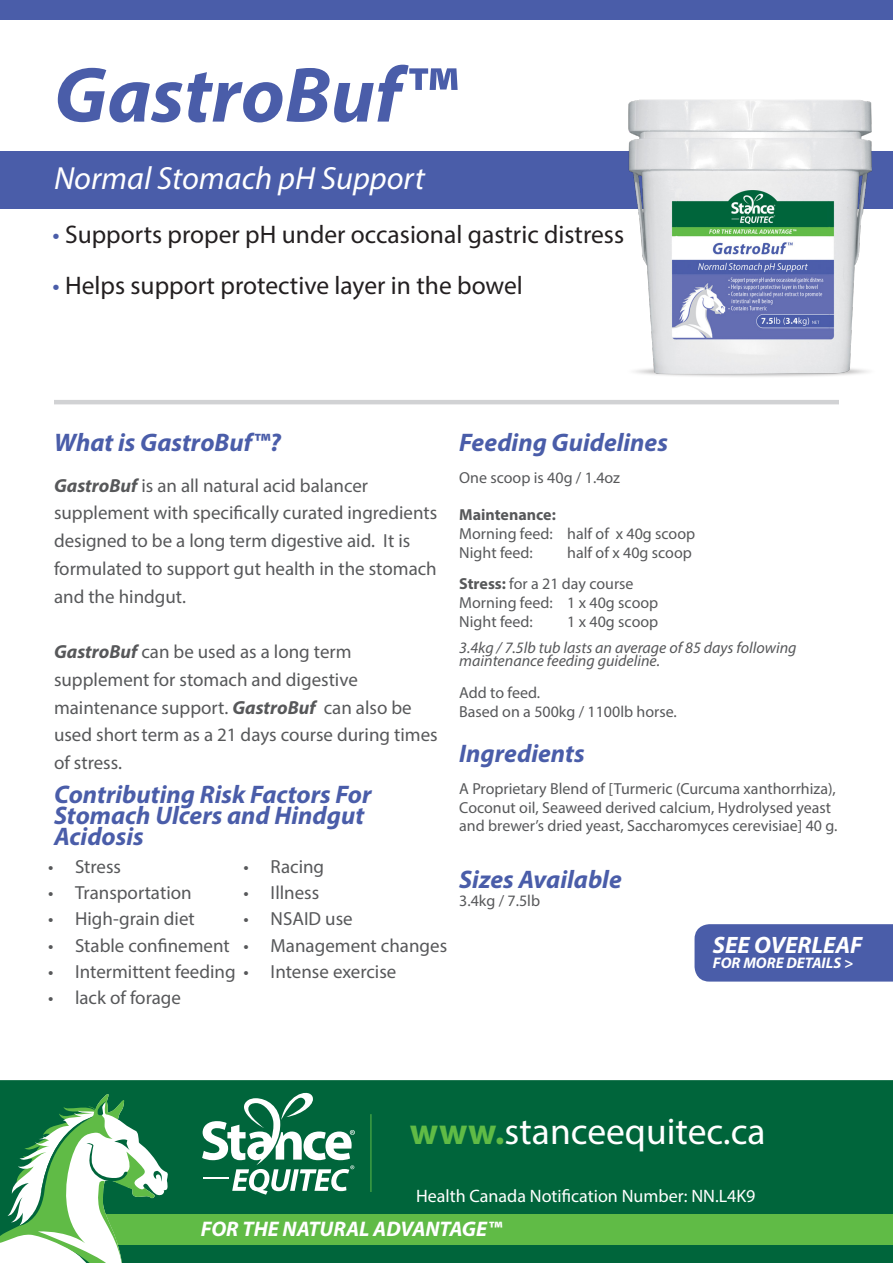
<style>
.page{position:relative;width:893px;height:1263px;background:#fff}
.page>*{position:absolute;margin:0;border:0;box-sizing:border-box;transform-origin:0 0}
.t1{font:italic 700 78.9px "Myriad Pro";color:#4a5da9}
.t2{font:37.5px "Myriad Pro";color:#fff}
.t3{font:italic 32.1px "Myriad Pro";color:#fff}
.t4{font:italic 700 25.5px/21px "Myriad Pro";color:#4a5da9}
.t5{font:25.5px "Myriad Pro";color:#231f20}
.t6{font:italic 700 23.85px "Myriad Pro";color:#fff}
.t7{font:italic 700 21.15px "Myriad Pro";color:#fff}
.t8{font:18.9px/27.8px "Myriad Pro";color:#57585a}
.t9{font:18px "Myriad Pro";color:#fff}
.t10{font:15.9px/18.8px "Myriad Pro";color:#57585a}
.t11{font:italic 15.9px/13.5px "Myriad Pro";color:#57585a}
.t12{font:italic 700 15.45px "Myriad Pro";color:#fff}
.s1{color:#4a5da9}
.s2{font-weight:700;font-style:italic}
.s3{font-weight:700}
.s4{font-weight:700;color:#60bb46}
</style>
<div class="page">
<div style="left:0;top:151px;width:893px;height:57px;background:#4a5da9"></div>
<img style="left:605px;top:99px;width:288px;height:278px">
<hr style="left:54px;top:400px;width:785px;height:4px;background:#d1d2d4">
<div style="left:694px;top:924px;width:199px;height:57px;background:#4a5da9"></div>
<div style="left:0;top:0;width:893px;height:19px;background:#4a5da9"></div>
<div style="left:0;top:1080px;width:893px;height:183px;background:#00653b"></div>
<div style="left:42px;top:1214px;width:851px;height:31px;background:#60bb46"></div>
<svg style="left:202px;top:1092px;width:153px;height:103px"></svg>
<hr style="left:371px;top:1114px;width:1px;height:78px;background:#60bb46">
<svg style="left:0;top:1094px;width:168px;height:169px"></svg>
<p class="t1" style="left:54px;top:44px;width:404px">GastroBuf™</p>
<p class="t3" style="left:54px;top:158px;width:372px">Normal Stomach pH Support</p>
<p class="t5" style="left:52px;top:219px;width:573px"><span class="s1">•</span> Supports proper pH under occasional gastric distress</p>
<p class="t5" style="left:52px;top:270px;width:472px"><span class="s1">•</span> Helps support protective layer in the bowel</p>
<p class="t4" style="left:54px;top:431px;width:228px">What is GastroBuf™?</p>
<p class="t8" style="left:54px;top:471px;width:385px"><span class="s2">GastroBuf</span> is an all natural acid balancer supplement with specifically curated ingredients designed to be a long term digestive aid. It is formulated to support gut health in the stomach and the hindgut.</p>
<p class="t8" style="left:54px;top:638px;width:385px"><span class="s2">GastroBuf</span> can be used as a long term supplement for stomach and digestive maintenance support. <span class="s2">GastroBuf</span> can also be used short term as a 21 days course during times of stress.</p>
<p class="t4" style="left:54px;top:783px;width:319px">Contributing Risk Factors For<br>Stomach Ulcers and Hindgut<br>Acidosis</p>
<p class="t8" style="left:48px;top:852px;width:75px">• Stress</p>
<p class="t8" style="left:48px;top:878px;width:145px">• Transportation</p>
<p class="t8" style="left:48px;top:905px;width:148px">• High-grain diet</p>
<p class="t8" style="left:48px;top:931px;width:183px">• Stable confinement</p>
<p class="t8" style="left:48px;top:957px;width:350px">• Intermittent feeding • Intense exercise</p>
<p class="t8" style="left:48px;top:983px;width:135px">• lack of forage</p>
<p class="t8" style="left:244px;top:852px;width:82px">• Racing</p>
<p class="t8" style="left:244px;top:878px;width:77px">• Illness</p>
<p class="t8" style="left:244px;top:905px;width:111px">• NSAID use</p>
<p class="t8" style="left:244px;top:931px;width:205px">• Management changes</p>
<p class="t4" style="left:459px;top:431px;width:210px">Feeding Guidelines</p>
<p class="t10" style="left:459px;top:468px;width:162px">One scoop is 40g / 1.4oz</p>
<p class="t10" style="left:459px;top:505px;width:237px"><span class="s3">Maintenance:<br></span>Morning feed: half of x 40g scoop<br>Night feed:</p>
<p class="t10" style="left:567px;top:543px;width:126px">half of x 40g scoop</p>
<p class="t10" style="left:459px;top:574px;width:201px"><span class="s3">Stress:</span> for a 21 day course<br>Morning feed: 1 x 40g scoop<br>Night feed:</p>
<p class="t10" style="left:567px;top:612px;width:93px">1 x 40g scoop</p>
<p class="t11" style="left:459px;top:641px;width:339px">3.4kg / 7.5lb tub lasts an average of 85 days following maintenance feeding guideline.</p>
<p class="t10" style="left:459px;top:683px;width:219px">Add to feed.<br>Based on a 500kg / 1100lb horse.</p>
<p class="t4" style="left:459px;top:742px;width:127px">Ingredients</p>
<p class="t10" style="left:459px;top:779px;width:378px">A Proprietary Blend of [Turmeric (Curcuma xanthorrhiza),</p>
<p class="t10" style="left:459px;top:798px;width:373px">Coconut oil, Seaweed derived calcium, Hydrolysed yeast</p>
<p class="t10" style="left:459px;top:816px;width:380px">and brewer’s dried yeast, Saccharomyces cerevisiae] 40 g.</p>
<p class="t4" style="left:459px;top:868px;width:164px">Sizes Available</p>
<p class="t10" style="left:459px;top:891px;width:82px">3.4kg / 7.5lb</p>
<p class="t6" style="left:713px;top:929px;width:151px">SEE OVERLEAF</p>
<p class="t12" style="left:713px;top:953px;width:142px">FOR MORE DETAILS &gt;</p>
<p class="t2" style="left:410px;top:1108px;width:357px"><span class="s4">www.</span>stanceequitec.ca</p>
<p class="t9" style="left:416px;top:1185px;width:341px">Health Canada Notification Number: NN.L4K9</p>
<p class="t7" style="left:201px;top:1215px;width:303px">FOR THE NATURAL ADVANTAGE™</p>
</div>
